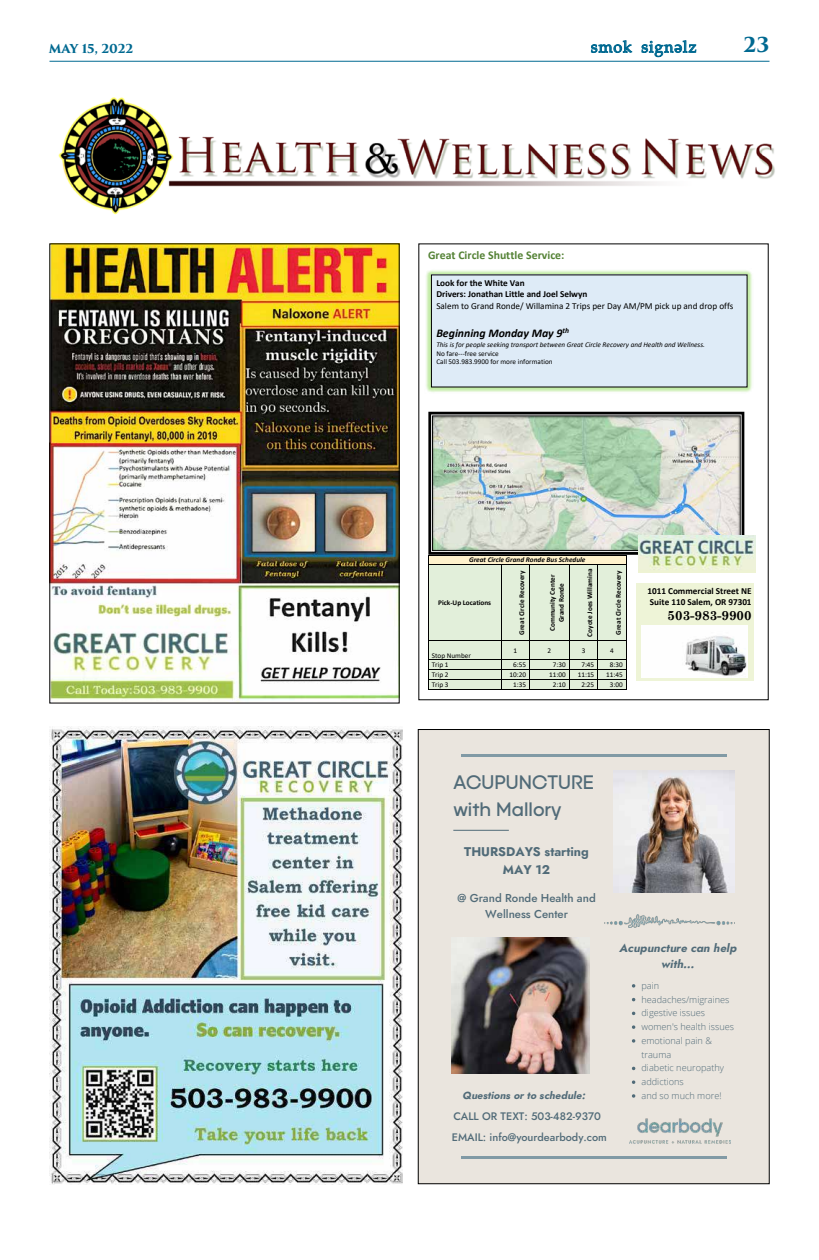
<style>
.page{position:relative;width:819px;height:1260px;background:#fff}
.page>*{position:absolute;margin:0;border:0;box-sizing:border-box;transform-origin:0 0}
.t1{font:700 20px "Trajan Pro 3";color:#006991}
.t2{font:19.5px/27.1px "Quanty Special";color:#516b78}
.t3{font:16px "Chinuk Wawa Normal";letter-spacing:.05em;color:#006991}
.t4{font:700 13.1px "Century Schoolbook";color:#000}
.t5{font:italic 700 12.6px/17.6px "Renner";color:#516b78;text-align:center}
.t6{font:700 12px "Trajan Pro 3";color:#006991}
.t7{font:700 11.8px "Calibri";color:#548235}
.t8{font:italic 700 11.8px "Calibri";color:#000}
.t9{font:italic 700 11.5px/15.9px "Renner";color:#516b78;text-align:center}
.t10{font:italic 500 11.4px/15.9px "Renner";color:#516b78;text-align:center}
.t11{font:italic 500 10.9px/20.9px "Renner";color:#516b78}
.t12{font:italic 700 10.3px "Renner";color:#516b78}
.t13{font:300 9.2px/13.8px "Open Sans";color:#516b78}
.t14{font:700 9.2px/11.2px "Calibri";color:#000}
.t15{font:9.2px "Calibri";color:#000}
.t16{font:7.2px/8.8px "Calibri";color:#000}
.t17{font:700 7.2px/9px "Calibri";letter-spacing:-.005em;color:#000;text-align:center}
.t18{font:italic 7.2px "Calibri";color:#000}
.t19{font:italic 700 7.2px "Calibri";color:#000}
</style>
<div class="page">
<hr style="left:50px;top:61px;width:720px;height:1px;background:#006991">
<svg style="left:591px;top:40px;width:41px;height:13px"></svg>
<svg style="left:641px;top:40px;width:56px;height:17px"></svg>
<img style="left:58px;top:97px;width:717px;height:118px">
<img style="left:52px;top:246px;width:346px;height:454px">
<div style="left:50px;top:244px;width:350px;height:459px;border:1px solid #000"></div>
<div style="left:418px;top:730px;width:351px;height:454px;background:#eae5de"></div>
<img style="left:629px;top:1118px;width:102px;height:26px">
<hr style="left:453px;top:830px;width:56px;height:1px;background:#516b78">
<img style="left:614px;top:771px;width:120px;height:121px">
<img style="left:452px;top:937px;width:137px;height:136px">
<img style="left:604px;top:915px;width:129px;height:12px">
<hr style="left:461px;top:754px;width:266px;height:3px;background:#819aa5">
<hr style="left:461px;top:1156px;width:266px;height:3px;background:#819aa5">
<svg style="left:632px;top:984px;width:3px;height:4px"></svg>
<svg style="left:632px;top:1025px;width:3px;height:4px"></svg>
<svg style="left:632px;top:1039px;width:3px;height:4px"></svg>
<svg style="left:632px;top:1080px;width:3px;height:4px"></svg>
<svg style="left:632px;top:1094px;width:3px;height:4px"></svg>
<div style="left:418px;top:729px;width:352px;height:455px;border:1px solid #000"></div>
<img style="left:50px;top:727px;width:353px;height:457px">
<div style="left:428px;top:555px;width:198px;height:9px;background:#fff2cc"></div>
<hr style="left:428px;top:555px;width:198px;height:1px;background:#000">
<div style="left:428px;top:565px;width:73px;height:76px;background:#e2efda"></div>
<div style="left:501px;top:565px;width:28px;height:76px;background:#e2efda"></div>
<div style="left:530px;top:565px;width:39px;height:76px;background:#e2efda"></div>
<div style="left:569px;top:565px;width:29px;height:76px;background:#e2efda"></div>
<div style="left:598px;top:565px;width:28px;height:76px;background:#e2efda"></div>
<hr style="left:428px;top:564px;width:73px;height:1px;background:#000">
<svg style="left:502px;top:564px;width:27px;height:1px"></svg>
<hr style="left:530px;top:564px;width:39px;height:1px;background:#000">
<svg style="left:570px;top:555px;width:57px;height:10px"></svg>
<hr style="left:428px;top:564px;width:1px;height:77px;background:#000">
<hr style="left:501px;top:564px;width:1px;height:77px;background:#000">
<hr style="left:529px;top:564px;width:1px;height:77px;background:#000">
<hr style="left:569px;top:564px;width:1px;height:77px;background:#000">
<hr style="left:598px;top:564px;width:1px;height:77px;background:#000">
<hr style="left:626px;top:564px;width:1px;height:77px;background:#000">
<div style="left:428px;top:641px;width:73px;height:19px;background:#e2efda"></div>
<div style="left:530px;top:641px;width:39px;height:19px;background:#e2efda"></div>
<hr style="left:428px;top:641px;width:73px;height:1px;background:#000">
<hr style="left:530px;top:641px;width:39px;height:1px;background:#000">
<div style="left:428px;top:660px;width:73px;height:9px;background:#e2efda"></div>
<div style="left:530px;top:660px;width:39px;height:9px;background:#e2efda"></div>
<hr style="left:428px;top:660px;width:73px;height:1px;background:#000">
<hr style="left:530px;top:660px;width:39px;height:1px;background:#000">
<div style="left:428px;top:670px;width:73px;height:9px;background:#e2efda"></div>
<div style="left:530px;top:670px;width:39px;height:9px;background:#e2efda"></div>
<hr style="left:428px;top:669px;width:73px;height:1px;background:#000">
<hr style="left:530px;top:669px;width:39px;height:1px;background:#000">
<div style="left:428px;top:679px;width:73px;height:10px;background:#e2efda"></div>
<div style="left:530px;top:679px;width:39px;height:10px;background:#e2efda"></div>
<hr style="left:428px;top:679px;width:73px;height:1px;background:#000">
<hr style="left:530px;top:679px;width:39px;height:1px;background:#000">
<svg style="left:428px;top:642px;width:1px;height:47px"></svg>
<hr style="left:428px;top:689px;width:73px;height:1px;background:#000">
<svg style="left:501px;top:641px;width:29px;height:49px"></svg>
<hr style="left:530px;top:689px;width:39px;height:1px;background:#000">
<svg style="left:569px;top:641px;width:58px;height:49px;background:#c4d0bd"></svg>
<svg style="left:428px;top:412px;width:316px;height:143px;background:#bcc8bb"></svg>
<img style="left:426px;top:270px;width:326px;height:122px">
<div style="left:431px;top:275px;width:316px;height:112px;background:#deebf7"></div>
<img style="left:639px;top:535px;width:116px;height:37px">
<div style="left:636px;top:583px;width:117px;height:97px;background:#eef4d7"></div>
<img style="left:642px;top:625px;width:105px;height:53px">
<h3 class="t6" style="left:49px;top:43px;width:86px">MAY 15, 2022</h3>
<h3 class="t3" style="left:591px;top:38px;width:107px">sNok signflz</h3>
<h1 class="t1" style="left:744px;top:37px;width:27px">23</h1>
<h3 class="t7" style="left:428px;top:246px;width:138px">Great Circle Shuttle Service:</h3>
<p class="t14" style="left:436px;top:277px;width:153px">Look for the White Van<br>Drivers: Jonathan Little and Joel Selwyn</p>
<p class="t15" style="left:436px;top:302px;width:299px">Salem to Grand Ronde/ Willamina 2 Trips per Day AM/PM pick up and drop offs</p>
<h3 class="t8" style="left:436px;top:324px;width:134px">Beginning Monday May 9<sup>th</sup></h3>
<p class="t18" style="left:436px;top:339px;width:270px">This is for people seeking transport between Great Circle Recovery and Health and Wellness.</p>
<p class="t16" style="left:436px;top:349px;width:118px">No fare---free service<br>Call 503.983.9900 for more information</p>
<p class="t19" style="left:469px;top:555px;width:118px">Great Circle Grand Ronde Bus Schedule</p>
<p class="t17" style="left:438px;top:598px;width:54px">Pick-Up Locations</p>
<p class="t17" style="left:517px;top:635px;width:66px;rotate:-90deg">Great Circle Recovery</p>
<p class="t17" style="left:548px;top:631px;width:58px;rotate:-90deg">Community Center<br>Grand Ronde</p>
<p class="t17" style="left:585px;top:637px;width:69px;rotate:-90deg">Coyote Joes Willamina</p>
<p class="t17" style="left:614px;top:635px;width:66px;rotate:-90deg">Great Circle Recovery</p>
<p class="t16" style="left:432px;top:651px;width:41px">Stop Number</p>
<p class="t16" style="left:514px;top:646px;width:5px">1</p>
<p class="t16" style="left:548px;top:646px;width:5px">2</p>
<p class="t16" style="left:582px;top:646px;width:5px">3</p>
<p class="t16" style="left:610px;top:646px;width:5px">4</p>
<p class="t16" style="left:432px;top:661px;width:18px">Trip 1</p>
<p class="t16" style="left:513px;top:661px;width:14px">6:55</p>
<p class="t16" style="left:553px;top:661px;width:14px">7:30</p>
<p class="t16" style="left:581px;top:661px;width:14px">7:45</p>
<p class="t16" style="left:610px;top:661px;width:14px">8:30</p>
<p class="t16" style="left:432px;top:671px;width:18px">Trip 2</p>
<p class="t16" style="left:510px;top:671px;width:18px">10:20</p>
<p class="t16" style="left:549px;top:671px;width:18px">11:00</p>
<p class="t16" style="left:578px;top:671px;width:18px">11:15</p>
<p class="t16" style="left:606px;top:671px;width:18px">11:45</p>
<p class="t16" style="left:432px;top:681px;width:18px">Trip 3</p>
<p class="t16" style="left:513px;top:681px;width:14px">1:35</p>
<p class="t16" style="left:553px;top:681px;width:14px">2:10</p>
<p class="t16" style="left:581px;top:681px;width:14px">2:25</p>
<p class="t16" style="left:610px;top:681px;width:14px">3:00</p>
<p class="t14" style="left:648px;top:585px;width:106px">1011 Commercial Street NE<br>Suite 110 Salem, OR 97301</p>
<h3 class="t4" style="left:668px;top:606px;width:86px">503-983-9900</h3>
<h2 class="t2" style="left:453px;top:771px;width:142px">ACUPUNCTURE with Mallory</h2>
<h3 class="t5" style="left:464px;top:844px;width:126px">THURSDAYS starting<br>MAY 12</h3>
<h3 class="t10" style="left:457px;top:891px;width:140px">@ Grand Ronde Health and<br>Wellness Center</h3>
<h3 class="t12" style="left:462px;top:1091px;width:124px">Questions or to schedule:</h3>
<h3 class="t11" style="left:452px;top:1106px;width:157px">CALL OR TEXT: 503-482-9370<br>EMAIL: info@yourdearbody.com</h3>
<h3 class="t9" style="left:619px;top:941px;width:119px">Acupuncture can help with...</h3>
<p class="t13" style="left:641px;top:978px;width:94px">pain headaches/migraines digestive issues women's health issues emotional pain &amp; trauma<br>diabetic neuropathy addictions<br>and so much more!</p>
</div>
